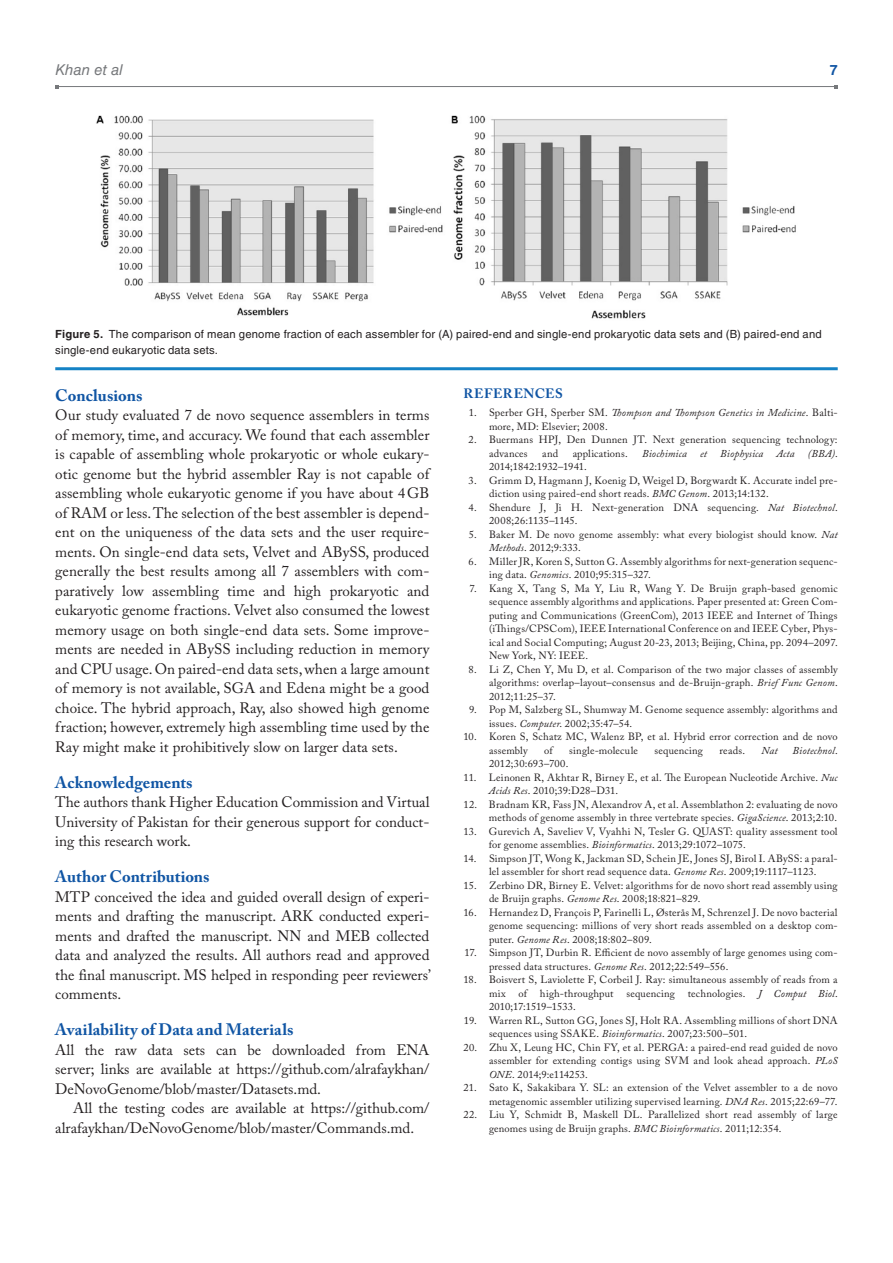
<style>
.page{position:relative;width:893px;height:1263px;background:#fff}
.page>*{position:absolute;margin:0;border:0;box-sizing:border-box;transform-origin:0 0}
.t1{font:700 16.5px "Adobe Caslon Pro";letter-spacing:.005em;color:#1055a4}
.t2{font:15px/19.5px "Adobe Caslon Pro";color:#231f20;text-align:justify}
.t3{font:italic 15px "Helvetica LT Std";color:#76787b}
.t4{font:700 14.25px "Helvetica LT Std";color:#1055a4}
.t5{font:700 13.5px "Adobe Caslon Pro";letter-spacing:.04em;color:#1055a4}
.t6{font:11.25px/16.5px "Helvetica LT Std";letter-spacing:.015em;color:#231f20}
.t7{font:10.5px/13.5px "Adobe Caslon Pro";letter-spacing:.015em;color:#231f20}
.t8{font:italic 10.5px "Adobe Caslon Pro";letter-spacing:.015em;color:#231f20}
.s1{font-weight:700}
.s2{font-style:italic}
.s3{font-style:normal}
</style>
<div class="page">
<hr style="left:57px;top:86px;width:779px;height:1px;background:#76787b">
<hr style="left:55px;top:367px;width:783px;height:3px;background:#1582c5">
<img style="left:96px;top:115px;width:700px;height:204px">
<h2 class="t3" style="left:55px;top:61px;width:69px">Khan et al</h2>
<h3 class="t4" style="left:830px;top:61px;width:9px">7</h3>
<p class="t6" style="left:55px;top:326px;width:768px"><span class="s1">Figure 5.</span> The comparison of mean genome fraction of each assembler for (A) paired-end and single-end prokaryotic data sets and (B) paired-end and single-end eukaryotic data sets.</p>
<h1 class="t1" style="left:55px;top:385px;width:89px">Conclusions</h1>
<p class="t2" style="left:55px;top:405px;width:376px">Our study evaluated 7 de novo sequence assemblers in terms of memory, time, and accuracy. We found that each assembler is capable of assembling whole prokaryotic or whole eukary&shy;otic genome but the hybrid assembler Ray is not capable of assembling whole eukaryotic genome if you have about 4GB of RAM or less. The selection of the best assembler is depend&shy;ent on the uniqueness of the data sets and the user require&shy;ments. On single-end data sets, Velvet and ABySS, produced generally the best results among all 7 assemblers with com&shy;paratively low assembling time and high prokaryotic and eukaryotic genome fractions. Velvet also consumed the lowest memory usage on both single-end data sets. Some improve&shy;ments are needed in ABySS including reduction in memory and CPU usage. On paired-end data sets, when a large amount of memory is not available, SGA and Edena might be a good choice. The hybrid approach, Ray, also showed high genome fraction; however, extremely high assembling time used by the Ray might make it prohibitively slow on larger data sets.</p>
<h1 class="t1" style="left:55px;top:772px;width:139px">Acknowledgements</h1>
<h2 class="t2" style="left:55px;top:792px;width:376px">The authors thank Higher Education Commission and Virtual University of Pakistan for their generous support for conduct&shy;ing this research work.</h2>
<h1 class="t1" style="left:55px;top:867px;width:156px">Author Contributions</h1>
<p class="t2" style="left:55px;top:887px;width:377px">MTP conceived the idea and guided overall design of experi&shy;ments and drafting the manuscript. ARK conducted experi&shy;ments and drafted the manuscript. NN and MEB collected data and analyzed the results. All authors read and approved the final manuscript. MS helped in responding peer reviewers’ comments.</p>
<h1 class="t1" style="left:55px;top:1020px;width:240px">Availability of Data and Materials</h1>
<h2 class="t2" style="left:55px;top:1040px;width:376px">All the raw data sets can be downloaded from ENA server; links are available at https://github.com/alrafaykhan/ DeNovoGenome/blob/master/Datasets.md.</h2>
<h2 class="t2" style="left:55px;top:1098px;width:376px;text-indent:18px">All the testing codes are available at https://github.com/ alrafaykhan/DeNovoGenome/blob/master/Commands.md.</h2>
<p class="t5" style="left:463px;top:386px;width:101px">References</p>
<p class="t7" style="left:489px;top:406px;width:350px;text-indent:-20px">1. Sperber GH, Sperber SM. <span class="s2">Thompson and Thompson Genetics in Medicine</span>. Balti&shy;more, MD: Elsevier; 2008.</p>
<p class="t7" style="left:489px;top:433px;width:350px;text-indent:-21px">2. Buermans HPJ, Den Dunnen JT. Next generation sequencing technology: advances</p>
<p class="t7" style="left:542px;top:446px;width:17px">and</p>
<p class="t7" style="left:573px;top:446px;width:56px">applications.</p>
<p class="t8" style="left:642px;top:447px;width:197px">Biochimica et Biophysica Acta (BBA)<span class="s3">.</span></p>
<p class="t7" style="left:489px;top:460px;width:99px">2014;1842:1932–1941.</p>
<p class="t7" style="left:489px;top:473px;width:350px;text-indent:-20px">3. Grimm D, Hagmann J, Koenig D, Weigel D, Borgwardt K. Accurate indel pre&shy;diction using paired-end short reads. <span class="s2">BMC Genom</span>. 2013;14:132.</p>
<p class="t7" style="left:489px;top:500px;width:350px;text-indent:-20px">4. Shendure J, Ji H. Next-generation DNA sequencing. <span class="s2">Nat Biotechnol</span>.<br>2008;26:1135–1145.</p>
<p class="t7" style="left:489px;top:527px;width:350px;text-indent:-20px">5. Baker M. De novo genome assembly: what every biologist should know. <span class="s2">Nat<br>Methods</span>. 2012;9:333.</p>
<p class="t7" style="left:489px;top:554px;width:350px;text-indent:-21px">6. Miller JR, Koren S, Sutton G. Assembly algorithms for next-generation sequenc&shy;ing data. <span class="s2">Genomics</span>. 2010;95:315–327.</p>
<p class="t7" style="left:489px;top:581px;width:350px;text-align:justify;text-indent:-20px">7. Kang X, Tang S, Ma Y, Liu R, Wang Y. De Bruijn graph-based genomic sequence assembly algorithms and applications. Paper presented at: Green Com&shy;puting and Communications (GreenCom), 2013 IEEE and Internet of Things (iThings/CPSCom), IEEE International Conference on and IEEE Cyber, Phys&shy;ical and Social Computing; August 20-23, 2013; Beijing, China, pp. 2094–2097.<br>New York, NY: IEEE.</p>
<p class="t7" style="left:489px;top:662px;width:350px;text-align:justify;text-indent:-21px">8. Li Z, Chen Y, Mu D, et al. Comparison of the two major classes of assembly algorithms: overlap–layout–consensus and de-Bruijn-graph. <span class="s2">Brief Func Genom</span>.<br>2012;11:25–37.</p>
<p class="t7" style="left:489px;top:703px;width:350px;text-indent:-20px">9. Pop M, Salzberg SL, Shumway M. Genome sequence assembly: algorithms and issues. <span class="s2">Computer</span>. 2002;35:47–54.</p>
<p class="t7" style="left:489px;top:730px;width:350px;text-indent:-26px">10. Koren S, Schatz MC, Walenz BP, et al. Hybrid error correction and de novo assembly</p>
<p class="t7" style="left:544px;top:743px;width:10px">of</p>
<p class="t7" style="left:569px;top:743px;width:70px">single-molecule</p>
<p class="t7" style="left:654px;top:743px;width:50px">sequencing</p>
<p class="t7" style="left:719px;top:743px;width:27px">reads.</p>
<p class="t8" style="left:761px;top:744px;width:18px">Nat</p>
<p class="t8" style="left:793px;top:744px;width:47px">Biotechnol<span class="s3">.</span></p>
<p class="t7" style="left:489px;top:757px;width:81px">2012;30:693–700.</p>
<p class="t7" style="left:489px;top:770px;width:350px;text-indent:-25px">11. Leinonen R, Akhtar R, Birney E, et al. The European Nucleotide Archive. <span class="s2">Nuc<br>Acids Res</span>. 2010;39:D28–D31.</p>
<p class="t7" style="left:463px;top:797px;width:376px;text-align:right">12. Bradnam KR, Fass JN, Alexandrov A, et al. Assemblathon 2: evaluating de novo methods of genome assembly in three vertebrate species. <span class="s2">GigaScience</span>. 2013;2:10.</p>
<p class="t7" style="left:489px;top:824px;width:350px;text-indent:-26px">13. Gurevich A, Saveliev V, Vyahhi N, Tesler G. QUAST: quality assessment tool for genome assemblies. <span class="s2">Bioinformatics</span>. 2013;29:1072–1075.</p>
<p class="t7" style="left:464px;top:851px;width:376px;text-align:center">14. Simpson JT, Wong K, Jackman SD, Schein JE, Jones SJ, Birol I. ABySS: a paral&shy;lel assembler for short read sequence data. <span class="s2">Genome Res</span>. 2009;19:1117–1123.</p>
<p class="t7" style="left:489px;top:878px;width:350px;text-indent:-26px">15. Zerbino DR, Birney E. Velvet: algorithms for de novo short read assembly using de Bruijn graphs. <span class="s2">Genome Res</span>. 2008;18:821–829.</p>
<p class="t7" style="left:489px;top:905px;width:350px;text-align:justify;text-indent:-26px">16. Hernandez D, François P, Farinelli L, Østerås M, Schrenzel J. De novo bacterial genome sequencing: millions of very short reads assembled on a desktop com&shy;puter. <span class="s2">Genome Res</span>. 2008;18:802–809.</p>
<p class="t7" style="left:489px;top:946px;width:350px;text-indent:-25px">17. Simpson JT, Durbin R. Efficient de novo assembly of large genomes using com&shy;pressed data structures. <span class="s2">Genome Res</span>. 2012;22:549–556.</p>
<p class="t7" style="left:489px;top:973px;width:350px;text-align:justify;text-indent:-26px">18. Boisvert S, Laviolette F, Corbeil J. Ray: simultaneous assembly of reads from a mix of high-throughput sequencing technologies. <span class="s2">J Comput Biol</span>.<br>2010;17:1519–1533.</p>
<p class="t7" style="left:489px;top:1013px;width:350px;text-indent:-25px">19. Warren RL, Sutton GG, Jones SJ, Holt RA. Assembling millions of short DNA sequences using SSAKE. <span class="s2">Bioinformatics</span>. 2007;23:500–501.</p>
<p class="t7" style="left:489px;top:1040px;width:350px;text-align:justify;text-indent:-26px">20. Zhu X, Leung HC, Chin FY, et al. PERGA: a paired-end read guided de novo assembler for extending contigs using SVM and look ahead approach. <span class="s2">PLoS ONE</span>. 2014;9:e114253.</p>
<p class="t7" style="left:463px;top:1081px;width:376px;text-align:right">21. Sato K, Sakakibara Y. SL: an extension of the Velvet assembler to a de novo metagenomic assembler utilizing supervised learning. <span class="s2">DNA Res</span>. 2015;22:69–77.</p>
<p class="t7" style="left:489px;top:1108px;width:350px;text-indent:-26px">22. Liu Y, Schmidt B, Maskell DL. Parallelized short read assembly of large genomes using de Bruijn graphs. <span class="s2">BMC Bioinformatics</span>. 2011;12:354.</p>
</div>
